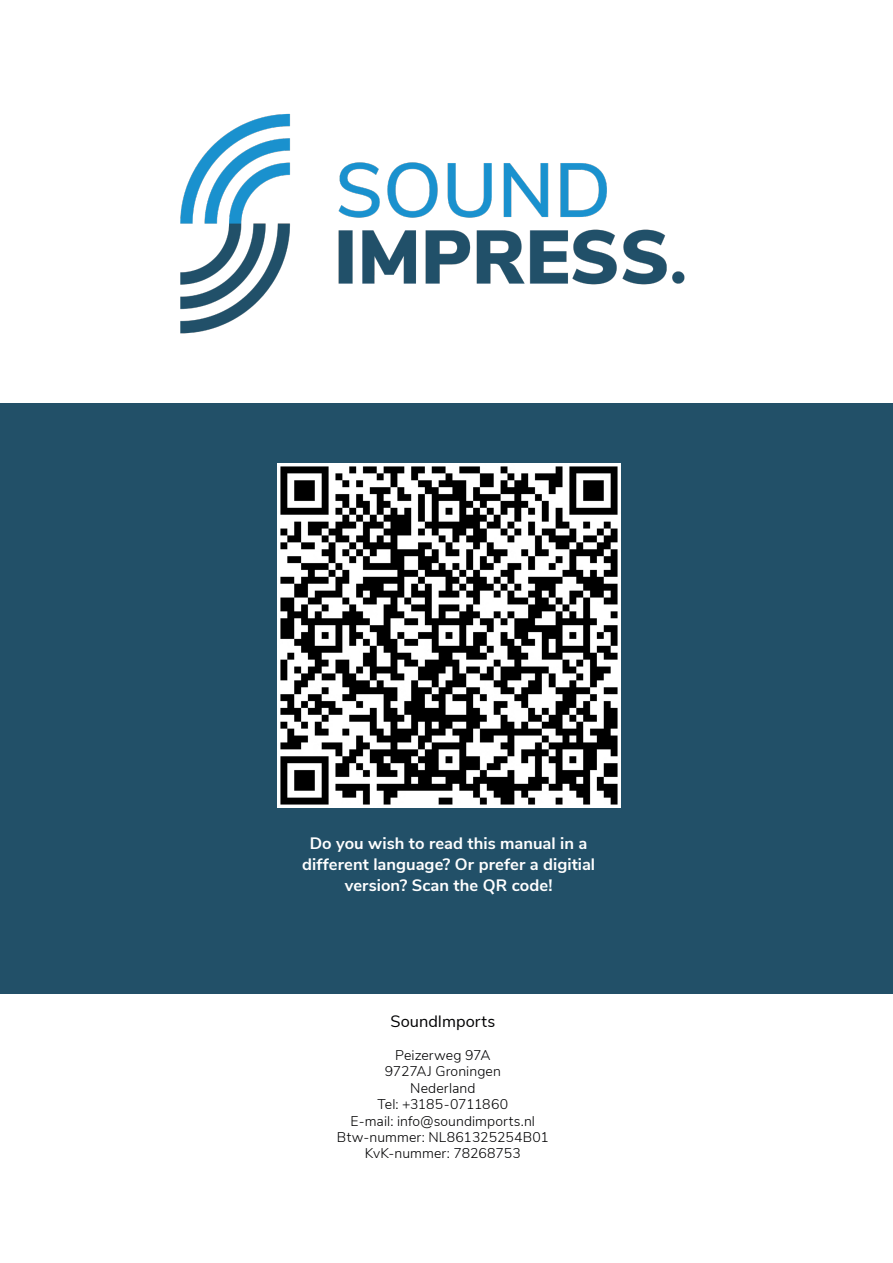
<style>
.page{position:relative;width:893px;height:1263px;background:#fff}
.page>*{position:absolute;margin:0;border:0;box-sizing:border-box;transform-origin:0 0}
.t1{font:700 16.5px/21px "Nunito Sans";letter-spacing:.005em;color:#fff;text-align:center}
.t2{font:16.35px "Nunito Sans";letter-spacing:.005em;color:#000002}
.t3{font:300 14.1px "Nunito Sans";letter-spacing:.005em;color:#000002}
</style>
<div class="page">
<div style="left:0;top:403px;width:893px;height:590px;background:#225068"></div>
<img style="left:277px;top:464px;width:343px;height:343px">
<img style="left:180px;top:113px;width:505px;height:221px">
<p class="t1" style="left:302px;top:831px;width:295px">Do you wish to read this manual in a different language? Or prefer a digitial version? Scan the QR code!</p>
<p class="t2" style="left:390px;top:1010px;width:106px">SoundImports</p>
<p class="t3" style="left:395px;top:1045px;width:97px">Peizerweg 97A</p>
<p class="t3" style="left:385px;top:1061px;width:118px">9727AJ Groningen</p>
<p class="t3" style="left:410px;top:1078px;width:67px">Nederland</p>
<p class="t3" style="left:378px;top:1094px;width:132px">Tel: +3185-0711860</p>
<p class="t3" style="left:351px;top:1110px;width:186px">E-mail: info@soundimports.nl</p>
<p class="t3" style="left:337px;top:1127px;width:213px">Btw-nummer: NL861325254B01</p>
<p class="t3" style="left:365px;top:1143px;width:157px">KvK-nummer: 78268753</p>
</div>
